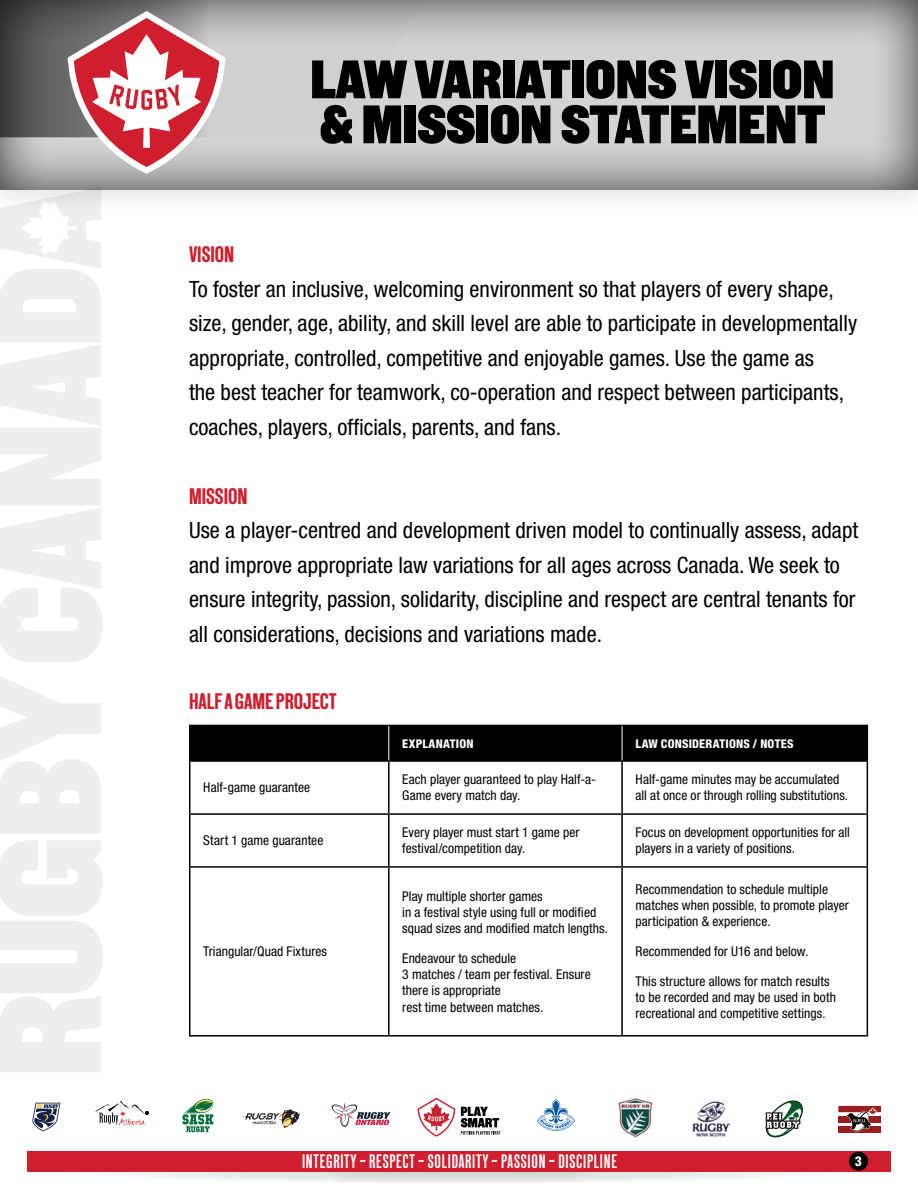
<style>
.page{position:relative;width:918px;height:1188px;background:#fff}
.page>*{position:absolute;margin:0;border:0;box-sizing:border-box;transform-origin:0 0}
.t1{font:54px/45px "New Grotesk Square SIX";color:#000}
.t2{font:condensed 22.5px/34.5px "Helvetica Neue LT Std";color:#000}
.t3{font:22.5px "New Grotesk Square FOUR";color:#cf1e2e}
.t4{font:19.5px "New Grotesk Square THREE";letter-spacing:.04em;color:#fff}
.t5{font:condensed 13.5px/16.2px "Helvetica Neue LT Std";letter-spacing:.005em;color:#000}
.t6{font:800 condensed 13.5px "Helvetica Neue LT Std";color:#fff}
.t7{font:800 condensed 12px "Helvetica Neue LT Std";letter-spacing:.015em;color:#fff}
</style>
<div class="page">
<svg style="left:49px;top:1158px;width:816px;height:26px"></svg>
<div style="left:27px;top:1151px;width:864px;height:20px;background:#cf1e2e"></div>
<svg style="left:32px;top:1103px;width:28px;height:28px"></svg>
<svg style="left:96px;top:1101px;width:53px;height:24px"></svg>
<svg style="left:183px;top:1098px;width:31px;height:34px"></svg>
<svg style="left:243px;top:1109px;width:57px;height:19px"></svg>
<svg style="left:332px;top:1102px;width:59px;height:25px"></svg>
<svg style="left:537px;top:1099px;width:38px;height:32px"></svg>
<svg style="left:765px;top:1100px;width:38px;height:38px"></svg>
<img style="left:692px;top:1101px;width:37px;height:36px">
<svg style="left:839px;top:1105px;width:43px;height:7px"></svg>
<div style="left:838px;top:1127px;width:43px;height:6px;background:#991e1e"></div>
<svg style="left:838px;top:1106px;width:43px;height:26px"></svg>
<svg style="left:418px;top:1098px;width:82px;height:39px"></svg>
<div style="left:849px;top:1152px;width:19px;height:19px;background:#000;border-radius:50%"></div>
<img style="left:618px;top:1098px;width:35px;height:40px">
<svg style="left:0;top:215px;width:103px;height:857px;fill:#eee"></svg>
<div style="left:0;top:0;width:918px;height:215px;background:#f7f7f7"></div>
<div style="left:0;top:0;width:918px;height:191px;background:#000;opacity:.75"></div>
<svg style="left:0;top:0;width:420px;height:137px;background:#a4a5a6"></svg>
<svg style="left:67px;top:11px;width:160px;height:163px"></svg>
<div style="left:190px;top:726px;width:677px;height:34px;background:#000"></div>
<hr style="left:189px;top:725px;width:200px;height:1px;background:#000">
<hr style="left:189px;top:726px;width:1px;height:34px;background:#000">
<hr style="left:389px;top:725px;width:233px;height:1px;background:#000">
<hr style="left:622px;top:725px;width:246px;height:1px;background:#000">
<hr style="left:867px;top:726px;width:1px;height:34px;background:#000">
<hr style="left:189px;top:760px;width:200px;height:2px;background:#000">
<hr style="left:189px;top:762px;width:1px;height:51px;background:#000">
<hr style="left:389px;top:760px;width:233px;height:2px;background:#000">
<hr style="left:388px;top:762px;width:2px;height:51px;background:#000">
<hr style="left:622px;top:760px;width:246px;height:2px;background:#000">
<hr style="left:621px;top:762px;width:2px;height:51px;background:#000">
<hr style="left:867px;top:762px;width:1px;height:51px;background:#000">
<hr style="left:189px;top:813px;width:200px;height:2px;background:#000">
<hr style="left:189px;top:815px;width:1px;height:51px;background:#000">
<hr style="left:389px;top:813px;width:233px;height:2px;background:#000">
<hr style="left:388px;top:815px;width:2px;height:51px;background:#000">
<hr style="left:622px;top:813px;width:246px;height:2px;background:#000">
<hr style="left:621px;top:815px;width:2px;height:51px;background:#000">
<hr style="left:867px;top:815px;width:1px;height:51px;background:#000">
<hr style="left:189px;top:866px;width:200px;height:2px;background:#000">
<hr style="left:189px;top:868px;width:1px;height:167px;background:#000">
<hr style="left:389px;top:866px;width:233px;height:2px;background:#000">
<hr style="left:388px;top:868px;width:2px;height:167px;background:#000">
<hr style="left:622px;top:866px;width:246px;height:2px;background:#000">
<hr style="left:621px;top:868px;width:2px;height:167px;background:#000">
<hr style="left:867px;top:868px;width:1px;height:167px;background:#000">
<hr style="left:189px;top:1035px;width:200px;height:2px;background:#000">
<hr style="left:389px;top:1035px;width:233px;height:2px;background:#000">
<hr style="left:622px;top:1035px;width:246px;height:2px;background:#000">
<hr style="left:389px;top:726px;width:1px;height:34px;background:#fff">
<hr style="left:622px;top:726px;width:1px;height:34px;background:#fff">
<h1 class="t1" style="left:310px;top:58px;width:526px">LAW VARIATIONS VISION &amp; MISSION STATEMENT</h1>
<h2 class="t3" style="left:189px;top:241px;width:47px">VISION</h2>
<p class="t2" style="left:189px;top:271px;width:670px">To foster an inclusive, welcoming environment so that players of every shape, size, gender, age, ability, and skill level are able to participate in developmentally appropriate, controlled, competitive and enjoyable games. Use the game as<br>the best teacher for teamwork, co-operation and respect between participants, coaches, players, officials, parents, and fans.</p>
<h2 class="t3" style="left:189px;top:482px;width:60px">MISSION</h2>
<p class="t2" style="left:189px;top:513px;width:671px">Use a player-centred and development driven model to continually assess, adapt and improve appropriate law variations for all ages across Canada. We seek to ensure integrity, passion, solidarity, discipline and respect are central tenants for all considerations, decisions and variations made.</p>
<h2 class="t3" style="left:189px;top:688px;width:149px">HALF A GAME PROJECT</h2>
<p class="t7" style="left:402px;top:736px;width:73px">EXPLANATION</p>
<p class="t7" style="left:636px;top:736px;width:159px">LAW CONSIDERATIONS / NOTES</p>
<p class="t5" style="left:203px;top:779px;width:108px">Half-game guarantee</p>
<p class="t5" style="left:402px;top:771px;width:195px">Each player guaranteed to play Half-a-<br>Game every match day.</p>
<p class="t5" style="left:636px;top:771px;width:214px">Half-game minutes may be accumulated all at once or through rolling substitutions.</p>
<p class="t5" style="left:203px;top:832px;width:122px">Start 1 game guarantee</p>
<p class="t5" style="left:402px;top:824px;width:179px">Every player must start 1 game per festival/competition day.</p>
<p class="t5" style="left:636px;top:824px;width:216px">Focus on development opportunities for all players in a variety of positions.</p>
<p class="t5" style="left:203px;top:943px;width:125px">Triangular/Quad Fixtures</p>
<p class="t5" style="left:402px;top:888px;width:207px">Play multiple shorter games<br>in a festival style using full or modified squad sizes and modified match lengths.</p>
<p class="t5" style="left:402px;top:950px;width:190px">Endeavour to schedule<br>3 matches / team per festival. Ensure there is appropriate<br>rest time between matches.</p>
<p class="t5" style="left:636px;top:881px;width:215px">Recommendation to schedule multiple matches when possible, to promote player participation &amp; experience.</p>
<p class="t5" style="left:636px;top:943px;width:175px">Recommended for U16 and below.</p>
<p class="t5" style="left:636px;top:973px;width:202px">This structure allows for match results to be recorded and may be used in both recreational and competitive settings.</p>
<h3 class="t4" style="left:302px;top:1150px;width:316px">INTEGRITY ~ RESPECT ~ SOLIDARITY ~ PASSION ~ DISCIPLINE</h3>
<p class="t6" style="left:855px;top:1153px;width:9px">3</p>
</div>
